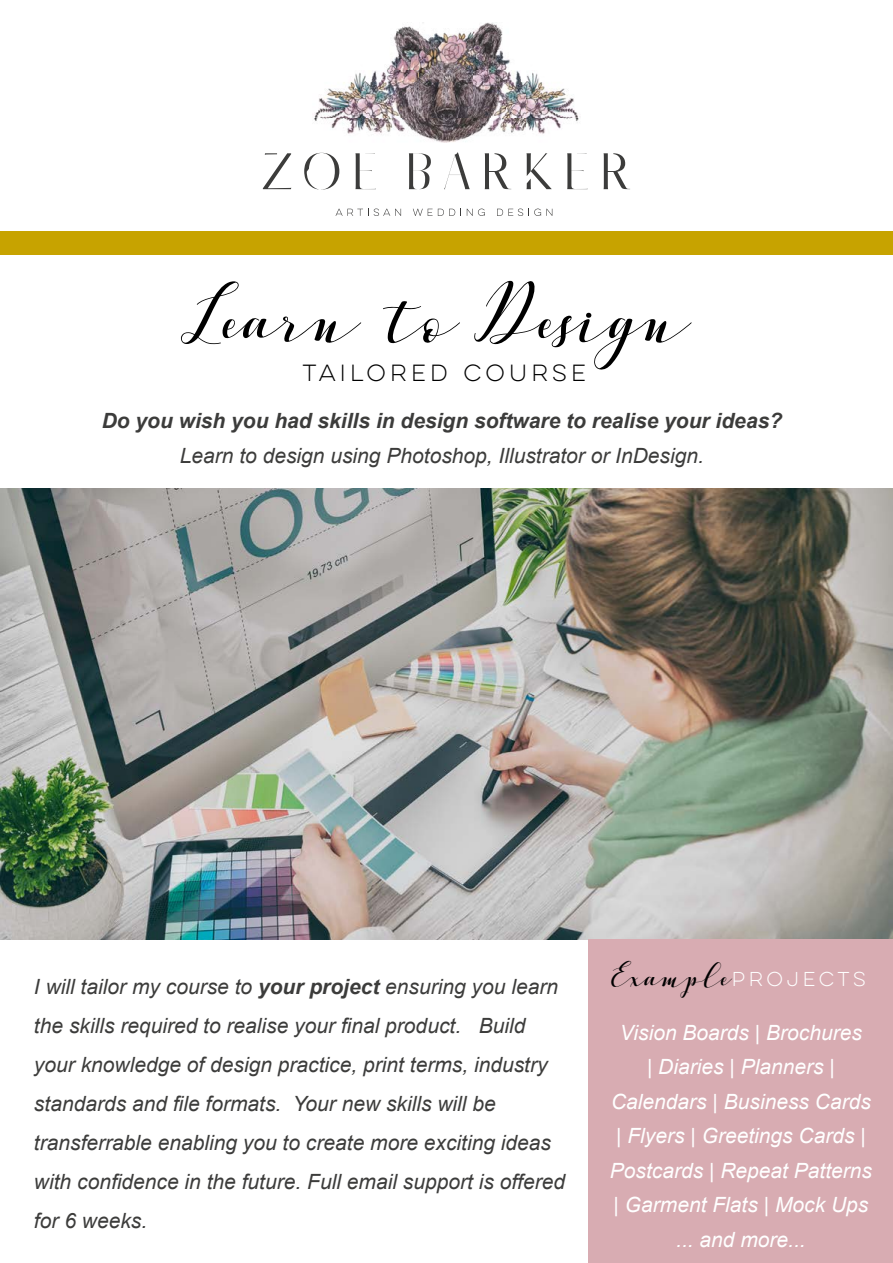
<style>
.page{position:relative;width:893px;height:1263px;background:#fff}
.page>*{position:absolute;margin:0;border:0;box-sizing:border-box;transform-origin:0 0}
.t1{font:90px "Vellesa Script";color:#000}
.t2{font:italic 21px/39px "Arial";color:#3c3c3b}
.t3{font:italic 21px/34.5px "Arial";color:#fff;text-align:center}
.t4{font:italic 700 21px "Arial";color:#3c3c3b}
.t5{font:21px "Lulo Clean One";color:#000}
.t6{font:18px "Lulo Clean One";color:#fff}
.s1{font-weight:700}
.s2{font-family:"Vellesa Script";font-size:39px;color:#000}
</style>
<div class="page">
<img style="left:0;top:489px;width:892px;height:450px">
<div style="left:0;top:232px;width:893px;height:23px;background:#c7a300"></div>
<svg style="left:444px;top:152px;width:26px;height:37px"></svg>
<svg style="left:335px;top:209px;width:66px;height:7px"></svg>
<svg style="left:413px;top:209px;width:48px;height:7px"></svg>
<svg style="left:467px;top:209px;width:18px;height:7px"></svg>
<svg style="left:497px;top:209px;width:55px;height:7px"></svg>
<svg style="left:304px;top:153px;width:35px;height:37px"></svg>
<svg style="left:263px;top:153px;width:28px;height:36px"></svg>
<svg style="left:409px;top:153px;width:22px;height:36px"></svg>
<svg style="left:526px;top:153px;width:26px;height:36px"></svg>
<svg style="left:603px;top:153px;width:27px;height:36px"></svg>
<svg style="left:485px;top:153px;width:26px;height:36px"></svg>
<svg style="left:567px;top:153px;width:21px;height:36px"></svg>
<svg style="left:355px;top:153px;width:21px;height:36px"></svg>
<img style="left:314px;top:22px;width:265px;height:121px">
<div style="left:589px;top:939px;width:304px;height:324px;background:#d8acb2"></div>
<h1 class="t1" style="left:202px;top:273px;width:490px">Learn to Design</h1>
<p class="t5" style="left:303px;top:358px;width:289px">TAILORED COURSE</p>
<p class="t4" style="left:102px;top:407px;width:682px">Do you wish you had skills in design software to realise your ideas?</p>
<p class="t2" style="left:180px;top:436px;width:526px">Learn to design using Photoshop, Illustrator or InDesign.</p>
<p class="t2" style="left:34px;top:967px;width:533px">I will tailor my course to <span class="s1">your project</span> ensuring you learn the skills required to realise your final product. Build your knowledge of design practice, print terms, industry standards and file formats. Your new skills will be transferrable enabling you to create more exciting ideas with confidence in the future. Full email support is offered for 6 weeks.</p>
<p class="t6" style="left:612px;top:966px;width:258px"><span class="s2">Example</span>PROJECTS</p>
<p class="t3" style="left:610px;top:1015px;width:264px">Vision Boards | Brochures<br>| Diaries | Planners |<br>Calendars | Business Cards | Flyers | Greetings Cards |<br>Postcards | Repeat Patterns | Garment Flats | Mock Ups ... and more...</p>
</div>
